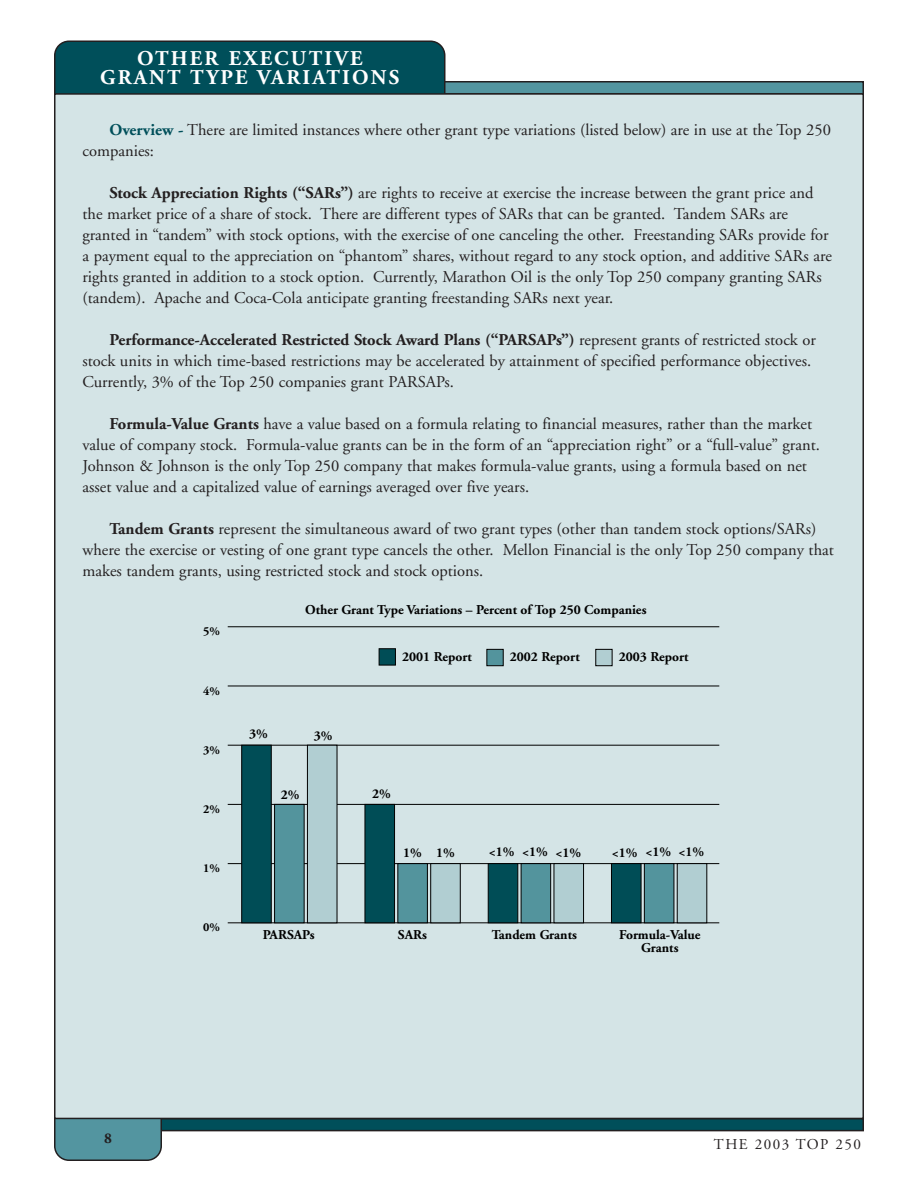
<style>
.page{position:relative;width:918px;height:1188px;background:#fff}
.page>*{position:absolute;margin:0;border:0;box-sizing:border-box;transform-origin:0 0}
.t1{font:700 21px/19.5px "Adobe Garamond";letter-spacing:.105em;color:#fff;text-align:center}
.t2{font:16.5px/21px "Adobe Garamond";color:#231f20}
.t3{font:15px "Adobe Garamond";letter-spacing:.1em;color:#231f20}
.t4{font:700 15px "Adobe Garamond";color:#231f20}
.t5{font:700 13.5px/13.5px "Adobe Garamond";color:#000;text-align:center}
.t6{font:700 12.15px "Adobe Garamond";color:#000}
.s1{font-weight:700;color:#004f5a}
.s2{font-weight:700}
</style>
<div class="page">
<div style="left:55px;top:82px;width:808px;height:12px;background:#5395a0"></div>
<div style="left:54px;top:81px;width:810px;height:13px;border:2px solid #231f20"></div>
<div style="left:54px;top:40px;width:392px;height:53px;background:#004f5a"></div>
<div style="left:55px;top:1119px;width:808px;height:12px;background:#004f5a"></div>
<div style="left:54px;top:1118px;width:810px;height:13px;border:2px solid #231f20"></div>
<svg style="left:54px;top:1119px;width:108px;height:42px;background:#538f99"></svg>
<div style="left:55px;top:94px;width:808px;height:1024px;background:#d4e4e6"></div>
<hr style="left:228px;top:922px;width:491px;height:1px;background:#000">
<hr style="left:228px;top:863px;width:491px;height:1px;background:#000">
<hr style="left:228px;top:804px;width:491px;height:1px;background:#000">
<hr style="left:228px;top:745px;width:491px;height:1px;background:#000">
<hr style="left:228px;top:686px;width:491px;height:1px;background:#000">
<hr style="left:228px;top:626px;width:491px;height:1px;background:#000">
<div style="left:307px;top:745px;width:30px;height:178px;background:#b1ced2;border:1px solid #000"></div>
<div style="left:430px;top:863px;width:31px;height:60px;background:#b1ced2;border:1px solid #000"></div>
<div style="left:554px;top:863px;width:30px;height:60px;background:#b1ced2;border:1px solid #000"></div>
<div style="left:677px;top:863px;width:30px;height:60px;background:#b1ced2;border:1px solid #000"></div>
<div style="left:274px;top:804px;width:30px;height:119px;background:#53949d;border:1px solid #000"></div>
<div style="left:397px;top:863px;width:31px;height:60px;background:#53949d;border:1px solid #000"></div>
<div style="left:521px;top:863px;width:30px;height:60px;background:#53949d;border:1px solid #000"></div>
<div style="left:644px;top:863px;width:30px;height:60px;background:#53949d;border:1px solid #000"></div>
<div style="left:241px;top:745px;width:31px;height:178px;background:#004d56;border:1px solid #000"></div>
<div style="left:365px;top:804px;width:30px;height:119px;background:#004d56;border:1px solid #000"></div>
<div style="left:488px;top:863px;width:30px;height:60px;background:#004d56;border:1px solid #000"></div>
<div style="left:611px;top:863px;width:30px;height:60px;background:#004d56;border:1px solid #000"></div>
<div style="left:379px;top:648px;width:17px;height:17px;background:#004d56;border:1px solid #000"></div>
<div style="left:487px;top:649px;width:17px;height:17px;background:#53949d;border:1px solid #000"></div>
<div style="left:595px;top:649px;width:17px;height:17px;background:#b1ced2;border:1px solid #000"></div>
<p class="t1" style="left:100px;top:50px;width:301px">OTHER EXECUTIVE<br>GRANT TYPE VARIATIONS</p>
<p class="t2" style="left:82px;top:121px;width:750px;text-indent:27px"><span class="s1">Overview -</span> There are limited instances where other grant type variations (listed below) are in use at the Top 250 companies:</p>
<p class="t2" style="left:82px;top:184px;width:751px;text-indent:27px"><span class="s2">Stock Appreciation Rights (“SARs”)</span> are rights to receive at exercise the increase between the grant price and the market price of a share of stock. There are different types of SARs that can be granted. Tandem SARs are granted in “tandem” with stock options, with the exercise of one canceling the other. Freestanding SARs provide for a payment equal to the appreciation on “phantom” shares, without regard to any stock option, and additive SARs are rights granted in addition to a stock option. Currently, Marathon Oil is the only Top 250 company granting SARs (tandem). Apache and Coca-Cola anticipate granting freestanding SARs next year.</p>
<p class="t2" style="left:82px;top:331px;width:735px;text-indent:27px"><span class="s2">Performance-Accelerated Restricted Stock Award Plans (“PARSAPs”)</span> represent grants of restricted stock or stock units in which time-based restrictions may be accelerated by attainment of specified performance objectives.<br>Currently, 3% of the Top 250 companies grant PARSAPs.</p>
<p class="t2" style="left:82px;top:415px;width:739px;text-indent:27px"><span class="s2">Formula-Value Grants</span> have a value based on a formula relating to financial measures, rather than the market value of company stock. Formula-value grants can be in the form of an “appreciation right” or a “full-value” grant.<br>Johnson &amp; Johnson is the only Top 250 company that makes formula-value grants, using a formula based on net asset value and a capitalized value of earnings averaged over five years.</p>
<p class="t2" style="left:82px;top:520px;width:753px;text-indent:27px"><span class="s2">Tandem Grants</span> represent the simultaneous award of two grant types (other than tandem stock options/SARs) where the exercise or vesting of one grant type cancels the other. Mellon Financial is the only Top 250 company that makes tandem grants, using restricted stock and stock options.</p>
<p class="t4" style="left:104px;top:1133px;width:9px">8</p>
<p class="t6" style="left:203px;top:627px;width:18px">5%</p>
<p class="t6" style="left:203px;top:686px;width:18px">4%</p>
<p class="t6" style="left:203px;top:745px;width:18px">3%</p>
<p class="t6" style="left:203px;top:804px;width:18px">2%</p>
<p class="t6" style="left:203px;top:864px;width:18px">1%</p>
<p class="t6" style="left:203px;top:923px;width:18px">0%</p>
<p class="t5" style="left:305px;top:604px;width:343px">Other Grant Type Variations – Percent of Top 250 Companies</p>
<p class="t5" style="left:249px;top:728px;width:20px">3%</p>
<p class="t5" style="left:314px;top:730px;width:20px">3%</p>
<p class="t5" style="left:281px;top:789px;width:20px">2%</p>
<p class="t5" style="left:402px;top:651px;width:71px">2001 Report</p>
<p class="t5" style="left:510px;top:651px;width:71px">2002 Report</p>
<p class="t5" style="left:619px;top:651px;width:71px">2003 Report</p>
<p class="t5" style="left:372px;top:788px;width:20px">2%</p>
<p class="t5" style="left:403px;top:847px;width:53px">1% 1%</p>
<p class="t5" style="left:489px;top:846px;width:94px">&lt;1% &lt;1% &lt;1%</p>
<p class="t5" style="left:612px;top:847px;width:94px">&lt;1% &lt;1% &lt;1%</p>
<p class="t5" style="left:263px;top:929px;width:53px">PARSAPs</p>
<p class="t5" style="left:398px;top:929px;width:31px">SARs</p>
<p class="t5" style="left:492px;top:929px;width:87px">Tandem Grants</p>
<p class="t5" style="left:619px;top:929px;width:83px">Formula-Value<br>Grants</p>
<p class="t3" style="left:714px;top:1138px;width:149px">THE 2003 TOP 250</p>
</div>
